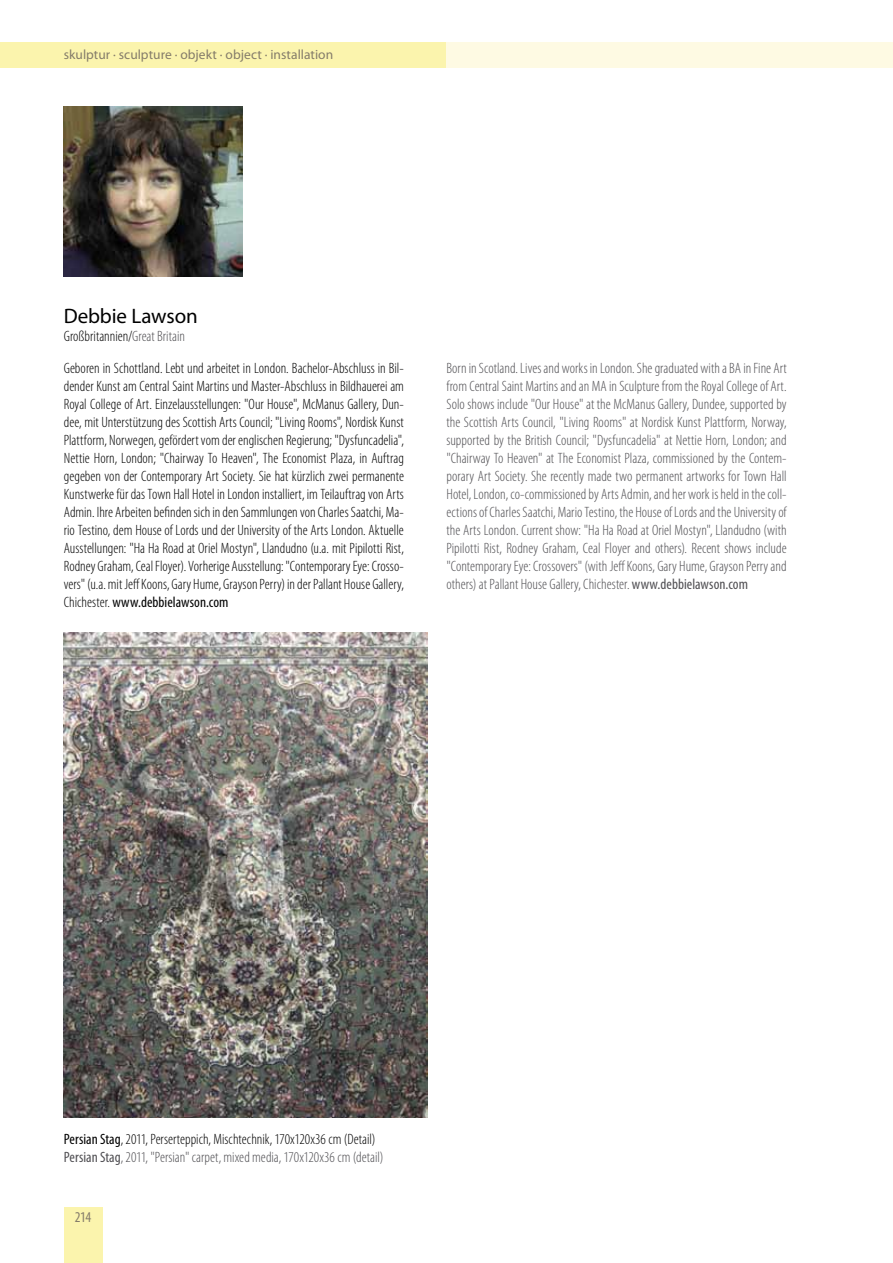
<style>
.page{position:relative;width:893px;height:1263px;background:#fff}
.page>*{position:absolute;margin:0;border:0;box-sizing:border-box;transform-origin:0 0}
.t1{font:21px "Myriad Pro";letter-spacing:-.005em;color:#000}
.t2{font:300 condensed 15px/18px "Myriad Pro";color:#000}
.t3{font:300 condensed 15px/18px "Myriad Pro";color:#504f53;text-align:justify}
.t4{font:condensed 15px "Myriad Pro";color:#847c6a}
.t5{font:13.5px "Myriad Pro";color:#847c6a}
.s1{color:#504f53}
.s2{font-weight:400}
.s3{font-weight:400;color:#504f53}
</style>
<div class="page">
<div style="left:0;top:43px;width:446px;height:25px;background:#fbf4ad"></div>
<div style="left:64px;top:1208px;width:38px;height:55px;background:#fbf4ad"></div>
<div style="left:446px;top:43px;width:447px;height:25px;background:#fefae3"></div>
<img style="left:64px;top:106px;width:179px;height:170px">
<img style="left:64px;top:633px;width:364px;height:485px">
<p class="t5" style="left:64px;top:46px;width:271px">skulptur · sculpture · objekt · object · installation</p>
<h1 class="t1" style="left:64px;top:303px;width:135px">Debbie Lawson</h1>
<p class="t2" style="left:64px;top:327px;width:123px">Großbritannien/<span class="s1">Great Britain</span></p>
<p class="t2" style="left:64px;top:359px;width:342px;text-align:justify">Geboren in Schottland. Lebt und arbeitet in London. Bachelor-Abschluss in Bil&shy;dender Kunst am Central Saint Martins und Master-Abschluss in Bildhauerei am Royal College of Art. Einzelausstellungen: "Our House", McManus Gallery, Dun&shy;dee, mit Unterstützung des Scottish Arts Council; "Living Rooms", Nordisk Kunst Plattform, Norwegen, gefördert vom der englischen Regierung; "Dysfuncadelia", Nettie Horn, London; "Chairway To Heaven", The Economist Plaza, in Auftrag gegeben von der Contemporary Art Society. Sie hat kürzlich zwei permanente Kunstwerke für das Town Hall Hotel in London installiert, im Teilauftrag von Arts Admin. Ihre Arbeiten befinden sich in den Sammlungen von Charles Saatchi, Ma&shy;rio Testino, dem House of Lords und der University of the Arts London. Aktuelle Ausstellungen: "Ha Ha Road at Oriel Mostyn", Llandudno (u.a. mit Pipilotti Rist, Rodney Graham, Ceal Floyer). Vorherige Ausstellung: "Contemporary Eye: Crosso&shy;vers" (u.a. mit Jeff Koons, Gary Hume, Grayson Perry) in der Pallant House Gallery, Chichester. <span class="s2">www.debbielawson.com</span></p>
<p class="t3" style="left:446px;top:359px;width:342px">Born in Scotland. Lives and works in London. She graduated with a BA in Fine Art from Central Saint Martins and an MA in Sculpture from the Royal College of Art.<br>Solo shows include "Our House" at the McManus Gallery, Dundee, supported by the Scottish Arts Council, "Living Rooms" at Nordisk Kunst Plattform, Norway, supported by the British Council; "Dysfuncadelia" at Nettie Horn, London; and "Chairway To Heaven" at The Economist Plaza, commissioned by the Contem&shy;porary Art Society. She recently made two permanent artworks for Town Hall Hotel, London, co-commissioned by Arts Admin, and her work is held in the coll&shy;ections of Charles Saatchi, Mario Testino, the House of Lords and the University of the Arts London. Current show: "Ha Ha Road at Oriel Mostyn", Llandudno (with Pipilotti Rist, Rodney Graham, Ceal Floyer and others). Recent shows include "Contemporary Eye: Crossovers" (with Jeff Koons, Gary Hume, Grayson Perry and others) at Pallant House Gallery, Chichester. <span class="s2">www.debbielawson.com</span></p>
<p class="t2" style="left:64px;top:1130px;width:321px"><span class="s2">Persian Stag</span>, 2011, Perserteppich, Mischtechnik, 170x120x36 cm (Detail)<br><span class="s3">Persian Stag</span><span class="s1">, 2011, "Persian" carpet, mixed media, 170x120x36 cm (detail)</span></p>
<p class="t4" style="left:75px;top:1208px;width:18px">214</p>
</div>
